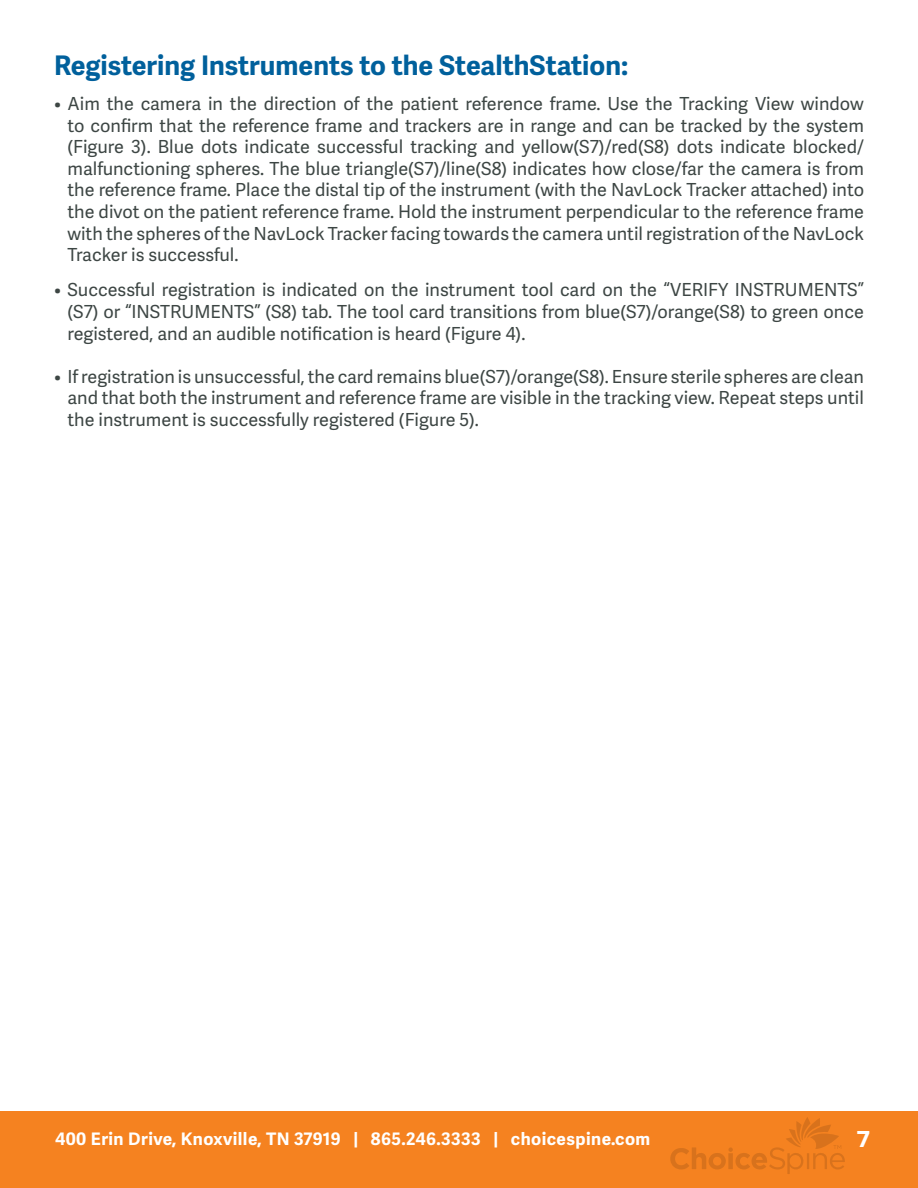
<style>
.page{position:relative;width:918px;height:1188px;background:#fff}
.page>*{position:absolute;margin:0;border:0;box-sizing:border-box;transform-origin:0 0}
.t1{font:700 27px "Adelle Sans";color:#00609c}
.t2{font:700 24px "Proxima Nova";color:#fff}
.t3{font:18px/21.6px "Adelle Sans";color:#3d4644;text-align:justify}
.t4{font:700 17.25px "Adelle Sans";letter-spacing:.025em;color:#fff}
</style>
<div class="page">
<div style="left:0;top:1111px;width:918px;height:77px;background:#f58220"></div>
<svg style="left:670px;top:1117px;width:175px;height:57px"></svg>
<h1 class="t1" style="left:54px;top:49px;width:576px">Registering Instruments to the StealthStation:</h1>
<p class="t3" style="left:68px;top:93px;width:798px;text-indent:-14px">• Aim the camera in the direction of the patient reference frame. Use the Tracking View window to confirm that the reference frame and trackers are in range and can be tracked by the system (Figure 3). Blue dots indicate successful tracking and yellow(S7)/red(S8) dots indicate blocked/ malfunctioning spheres. The blue triangle(S7)/line(S8) indicates how close/far the camera is from the reference frame. Place the distal tip of the instrument (with the NavLock Tracker attached) into the divot on the patient reference frame. Hold the instrument perpendicular to the reference frame with the spheres of the NavLock Tracker facing towards the camera until registration of the NavLock Tracker is successful.</p>
<p class="t3" style="left:68px;top:280px;width:798px;text-indent:-14px">• Successful registration is indicated on the instrument tool card on the “VERIFY INSTRUMENTS” (S7) or “INSTRUMENTS” (S8) tab. The tool card transitions from blue(S7)/orange(S8) to green once registered, and an audible notification is heard (Figure 4).</p>
<p class="t3" style="left:68px;top:366px;width:798px;text-indent:-14px">• If registration is unsuccessful, the card remains blue(S7)/orange(S8). Ensure sterile spheres are clean and that both the instrument and reference frame are visible in the tracking view. Repeat steps until the instrument is successfully registered (Figure 5).</p>
<p class="t4" style="left:55px;top:1129px;width:597px">400 Erin Drive, Knoxville, TN 37919 | 865.246.3333 | choicespine.com</p>
<h2 class="t2" style="left:857px;top:1121px;width:15px">7</h2>
</div>
